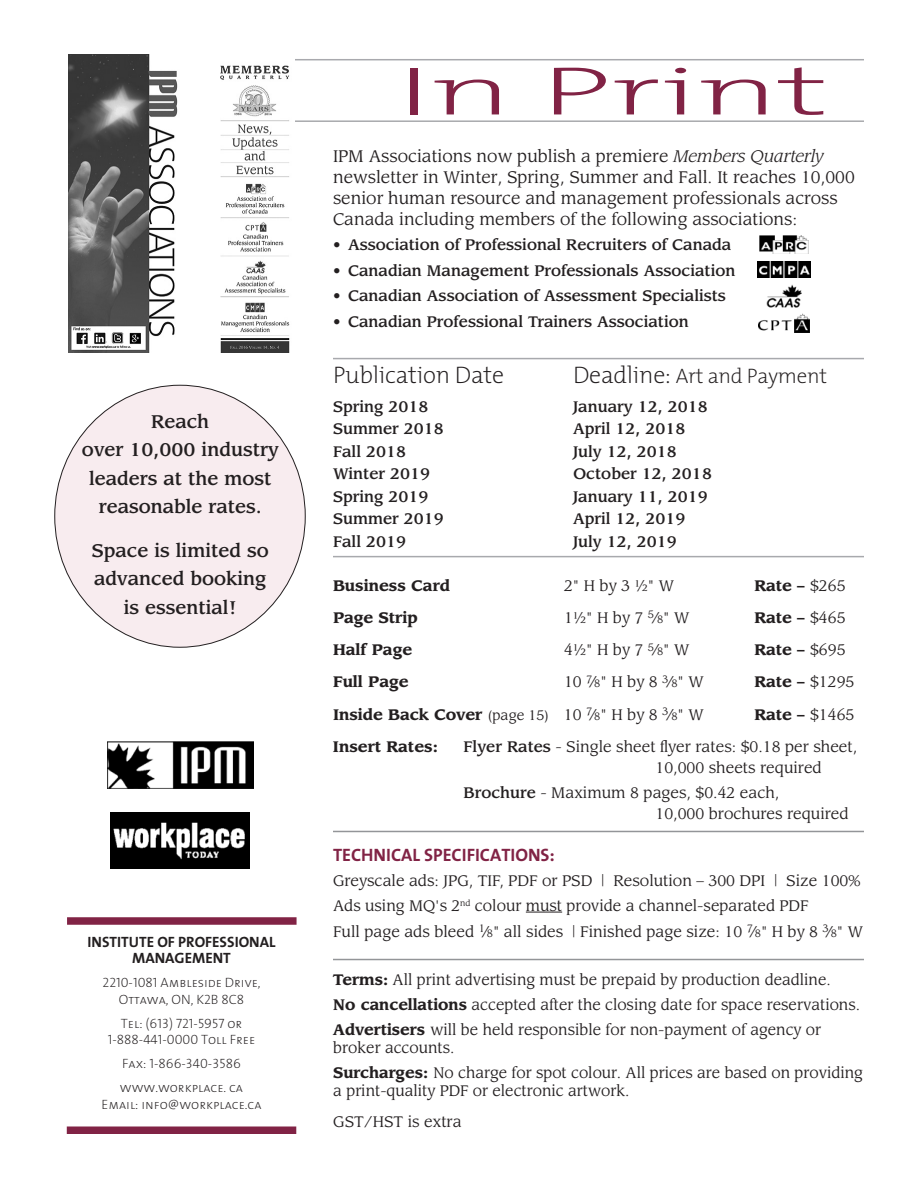
<style>
.page{position:relative;width:918px;height:1188px;background:#fff}
.page>*{position:absolute;margin:0;border:0;box-sizing:border-box;transform-origin:0 0}
.call_out_L1{font:200 69px "The Mix";letter-spacing:-.01em;color:#812345;scale:2 1}
.call_out_L1-2{font:200 24px "The Mix";letter-spacing:-.01em;color:#231f20}
.call_out_L1-3{font:200 21px "The Mix";letter-spacing:-.01em;color:#231f20}
.t1{font:500 18px/28.5px "Leawood Std";color:#231f20;text-align:center}
.t2{font:18px "The Mix Bold Caps";color:#812345}
.Prgph_L2{font:16.5px/21px "Leawood Std";color:#231f20}
.t3{font:15px/21px "Leawood Std";color:#231f20}
.Prgph_L2-2{font:500 15px "Leawood Std";color:#231f20}
.call_out_L1-4{font:500 15px "Leawood Std";color:#231f20}
.t4{font:700 15px "Leawood Std";color:#231f20}
.Prgph_L2-3{font:15px/16.5px "The Mix Bold Caps";color:#231f20;text-align:center}
.Prgph_L2-4{font:13.5px/16.5px "The Mix Extra Light Caps";color:#231f20;text-align:center}
.s1{font-style:italic}
.s2{font-size:24px}
.s3{font-weight:400}
.s4{font-size:10.5px}
.s5{font-weight:400;font-size:13.5px}
.s6{font-weight:400;font-size:10.5px}
.s7{font-weight:500}
.s8{font-family:"The Mix";font-weight:700}
.s9{font-weight:700}
</style>
<div class="page">
<div style="left:55px;top:385px;width:250px;height:262px;background:#f8ecef;border-radius:50%"></div>
<hr style="left:72px;top:59px;width:792px;height:1px;background:#a8a9ad">
<hr style="left:72px;top:120px;width:792px;height:2px;background:#a8a9ad">
<div style="left:67px;top:1126px;width:229px;height:8px;background:#812345"></div>
<div style="left:67px;top:917px;width:230px;height:8px;background:#812345"></div>
<img style="left:107px;top:742px;width:146px;height:46px">
<img style="left:111px;top:812px;width:138px;height:56px">
<hr style="left:526px;top:912px;width:36px;height:1px;background:#231f20">
<img style="left:757px;top:261px;width:54px;height:17px">
<img style="left:759px;top:235px;width:50px;height:19px">
<img style="left:758px;top:313px;width:52px;height:19px">
<img style="left:766px;top:284px;width:36px;height:23px">
<hr style="left:333px;top:959px;width:531px;height:1px;background:#939598">
<hr style="left:333px;top:831px;width:531px;height:1px;background:#939598">
<img style="left:69px;top:54px;width:226px;height:299px">
<hr style="left:333px;top:358px;width:531px;height:1px;background:#a8a9ad">
<hr style="left:333px;top:556px;width:531px;height:1px;background:#a8a9ad">
<p class="t1" style="left:82px;top:407px;width:198px">Reach<br>over 10,000 industry leaders at the most reasonable rates.</p>
<p class="t1" style="left:92px;top:536px;width:178px">Space is limited so advanced booking is essential!</p>
<p class="Prgph_L2-3" style="left:87px;top:933px;width:190px">INSTITUTE OF PROFESSIONAL<br>MANAGEMENT</p>
<p class="Prgph_L2-4" style="left:103px;top:974px;width:159px">2210-1081 Ambleside Drive,<br>Ottawa, ON, K2B 8C8</p>
<p class="Prgph_L2-4" style="left:108px;top:1015px;width:149px">Tel: (613) 721-5957 or<br>1-888-441-0000 Toll Free</p>
<p class="Prgph_L2-4" style="left:122px;top:1055px;width:120px">Fax: 1-866-340-3586</p>
<p class="Prgph_L2-4" style="left:102px;top:1079px;width:162px">www.workplace. ca<br>Email: info@workplace.ca</p>
<p class="call_out_L1" style="left:396px;top:34px;width:218px">In Print</p>
<p class="Prgph_L2" style="left:333px;top:146px;width:523px">IPM Associations now publish a premiere <span class="s1">Members Quarterly </span>newsletter in Winter, Spring, Summer and Fall. It reaches 10,000 senior human resource and management professionals across Canada including members of the following associations:</p>
<p class="Prgph_L2-2" style="left:333px;top:236px;width:400px">• Association of Professional Recruiters of Canada</p>
<p class="Prgph_L2-2" style="left:333px;top:262px;width:404px">• Canadian Management Professionals Association</p>
<p class="Prgph_L2-2" style="left:333px;top:287px;width:395px">• Canadian Association of Assessment Specialists</p>
<p class="Prgph_L2-2" style="left:333px;top:313px;width:357px">• Canadian Professional Trainers Association</p>
<p class="call_out_L1-2" style="left:333px;top:355px;width:173px">Publication Date</p>
<p class="call_out_L1-3" style="left:573px;top:358px;width:256px"><span class="s2">Deadline:</span> Art and Payment</p>
<p class="call_out_L1-4" style="left:333px;top:397px;width:97px">Spring 2018</p>
<p class="call_out_L1-4" style="left:573px;top:397px;width:136px">January 12, 2018</p>
<p class="call_out_L1-4" style="left:333px;top:420px;width:112px">Summer 2018</p>
<p class="call_out_L1-4" style="left:573px;top:420px;width:114px">April 12, 2018</p>
<p class="call_out_L1-4" style="left:333px;top:442px;width:75px">Fall 2018</p>
<p class="call_out_L1-4" style="left:573px;top:442px;width:105px">July 12, 2018</p>
<p class="call_out_L1-4" style="left:333px;top:465px;width:99px">Winter 2019</p>
<p class="call_out_L1-4" style="left:573px;top:465px;width:141px">October 12, 2018</p>
<p class="call_out_L1-4" style="left:333px;top:487px;width:97px">Spring 2019</p>
<p class="call_out_L1-4" style="left:573px;top:487px;width:136px">January 11, 2019</p>
<p class="call_out_L1-4" style="left:333px;top:510px;width:112px">Summer 2019</p>
<p class="call_out_L1-4" style="left:573px;top:510px;width:114px">April 12, 2019</p>
<p class="call_out_L1-4" style="left:333px;top:532px;width:75px">Fall 2019</p>
<p class="call_out_L1-4" style="left:573px;top:532px;width:105px">July 12, 2019</p>
<p class="t4" style="left:333px;top:576px;width:118px">Business Card</p>
<p class="t3" style="left:564px;top:575px;width:111px">2" H by 3 ½" W</p>
<p class="t4" style="left:754px;top:576px;width:93px">Rate – <span class="s3">$265</span></p>
<p class="t4" style="left:333px;top:608px;width:86px">Page Strip</p>
<p class="t3" style="left:564px;top:607px;width:127px">1½" H by 7 <sup>5</sup>/<span class="s4">8</span>" W</p>
<p class="t4" style="left:754px;top:608px;width:93px">Rate – <span class="s3">$465</span></p>
<p class="t4" style="left:333px;top:641px;width:81px">Half Page</p>
<p class="t3" style="left:564px;top:639px;width:127px">4½" H by 7 <sup>5</sup>/<span class="s4">8</span>" W</p>
<p class="t4" style="left:754px;top:641px;width:93px">Rate – <span class="s3">$695</span></p>
<p class="t4" style="left:333px;top:673px;width:77px">Full Page</p>
<p class="t3" style="left:564px;top:672px;width:141px">10 <sup>7</sup>/<span class="s4">8</span>" H by 8 <sup>3</sup>/<span class="s4">8</span>" W</p>
<p class="t4" style="left:754px;top:673px;width:101px">Rate – <span class="s3">$1295</span></p>
<p class="t4" style="left:333px;top:705px;width:372px">Inside Back Cover <span class="s5">(page 15)</span> <span class="s3">10</span> <sup>7</sup><span class="s3">/</span><span class="s6">8</span><span class="s3">" H by 8</span> <sup>3</sup><span class="s3">/</span><span class="s6">8</span><span class="s3">" W</span></p>
<p class="t4" style="left:754px;top:705px;width:101px">Rate – <span class="s3">$1465</span></p>
<p class="t4" style="left:333px;top:737px;width:106px">Insert Rates:</p>
<p class="t3" style="left:655px;top:736px;width:203px;text-indent:-192px"><span class="s7">Flyer Rates</span> - Single sheet flyer rates: $0.18 per sheet,<br>10,000 sheets required</p>
<p class="t3" style="left:655px;top:783px;width:195px;text-indent:-192px"><span class="s7">Brochure</span> - Maximum 8 pages, $0.42 each,<br>10,000 brochures required</p>
<p class="t2" style="left:333px;top:840px;width:223px">TECHNICAL SPECIFICATIONS<span class="s8">:</span></p>
<p class="t3" style="left:333px;top:870px;width:529px">Greyscale ads: JPG, TIF, PDF or PSD | Resolution – 300 DPI | Size 100%</p>
<p class="t3" style="left:333px;top:895px;width:477px">Ads using MQ's 2<sup>nd</sup> colour must provide a channel-separated PDF</p>
<p class="t3" style="left:333px;top:921px;width:532px">Full page ads bleed <sup>1</sup>/<span class="s4">8</span>" all sides | Finished page size: 10 <sup>7</sup>/<span class="s4">8</span>" H by 8 <sup>3</sup>/<span class="s4">8</span>" W</p>
<p class="t3" style="left:333px;top:970px;width:499px"><span class="s9">Terms:</span> All print advertising must be prepaid by production deadline.</p>
<p class="t3" style="left:333px;top:995px;width:528px"><span class="s9">No cancellations</span> accepted after the closing date for space reservations.</p>
<p class="t3" style="left:333px;top:1021px;width:489px;line-height:18px"><span class="s9">Advertisers</span> will be held responsible for non-payment of agency or broker accounts.</p>
<p class="t3" style="left:333px;top:1064px;width:531px;line-height:18px"><span class="s9">Surcharges:</span> No charge for spot colour. All prices are based on providing a print-quality PDF or electronic artwork.</p>
<p class="t3" style="left:333px;top:1112px;width:130px">GST/HST is extra</p>
</div>
